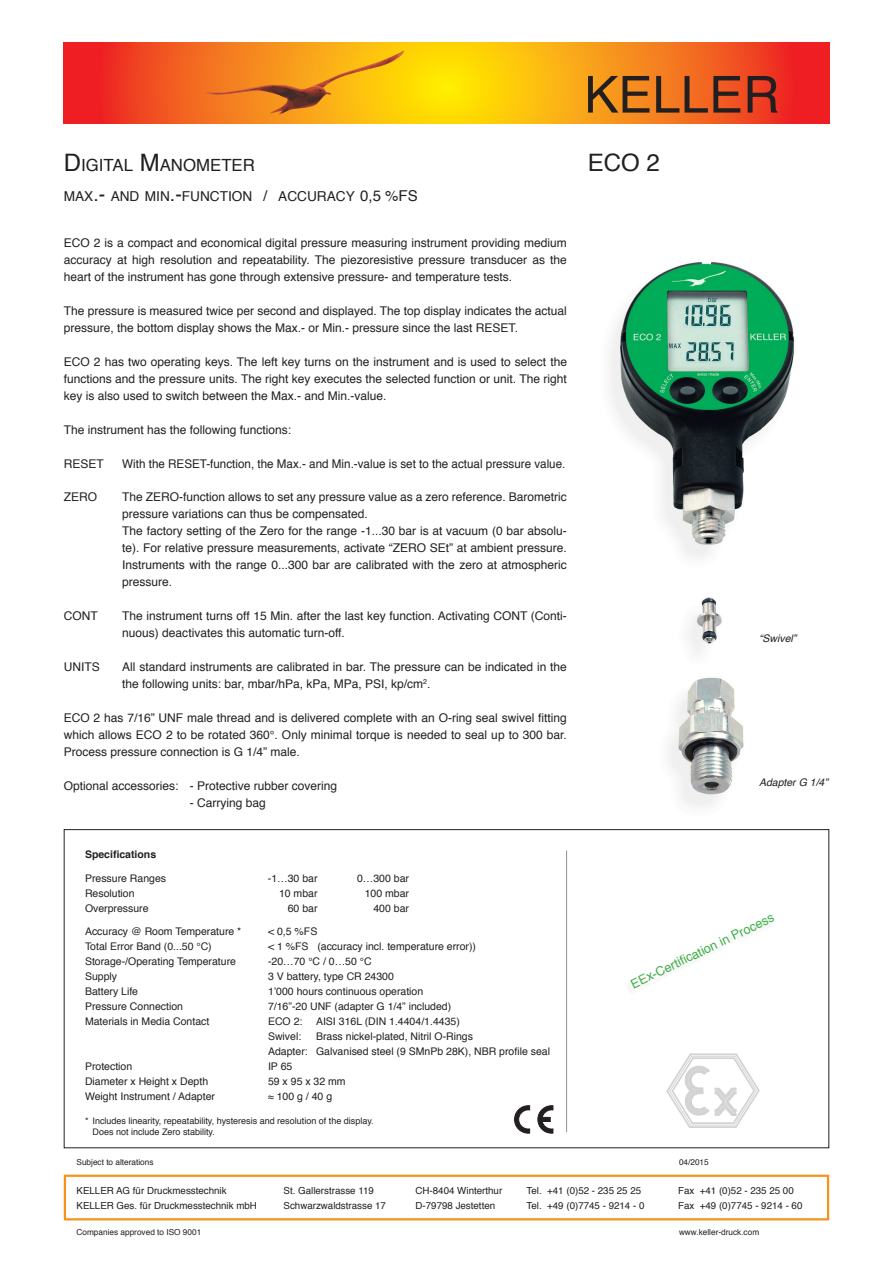
<style>
.page{position:relative;width:893px;height:1263px;background:#fff}
.page>*{position:absolute;margin:0;border:0;box-sizing:border-box;transform-origin:0 0}
.t1{font:24px "Helvetica";color:#231f20}
.t2{font:16.8px "Helvetica";color:#231f20}
.t3{font:13.65px "Helvetica";color:#231f20}
.t4{font:12.75px "Helvetica";color:#40ae49}
.t5{font:12px/17px "Helvetica";color:#231f20;text-align:justify}
.t6{font:10.5px "Helvetica";color:#231f20}
.t7{font:italic 10.5px "Helvetica";color:#231f20}
.t8{font:700 10.5px "Helvetica";color:#231f20}
.t9{font:9.75px "Helvetica";color:#231f20}
.t10{font:9px "Helvetica";color:#231f20}
.t11{font:8.25px "Helvetica";color:#231f20}
.s1{font-size:24px}
.s2{font-size:19.5px}
.s3{font-size:15px}
</style>
<div class="page">
<svg style="left:64px;top:43px;width:765px;height:80px;background:#f57e18"></svg>
<svg style="left:202px;top:51px;width:202px;height:63px;background:#eb961a"></svg>
<svg style="left:588px;top:76px;width:61px;height:37px;background:#a2651e"></svg>
<svg style="left:656px;top:76px;width:23px;height:37px"></svg>
<svg style="left:685px;top:76px;width:55px;height:37px;background:#aa4a20"></svg>
<svg style="left:748px;top:76px;width:29px;height:37px"></svg>
<div style="left:64px;top:1174px;width:765px;height:46px;border:2px solid #f7931d"></div>
<hr style="left:566px;top:850px;width:1px;height:282px;background:#231f20">
<img style="left:610px;top:261px;width:185px;height:546px">
<svg style="left:666px;top:1053px;width:94px;height:75px"></svg>
<svg style="left:514px;top:1106px;width:16px;height:27px"></svg>
<svg style="left:538px;top:1106px;width:15px;height:27px"></svg>
<p class="t2" style="left:64px;top:152px;width:193px"><span class="s1">D</span>IGITAL <span class="s1">M</span>ANOMETER</p>
<p class="t3" style="left:64px;top:186px;width:355px">MAX<span class="s2">.-</span> AND MIN<span class="s2">.-</span>FUNCTION <span class="s3">/</span> ACCURACY <span class="s3">0,5 %FS</span></p>
<p class="t5" style="left:64px;top:235px;width:505px">ECO 2 is a compact and economical digital pressure measuring instrument providing medium accuracy at high resolution and repeatability. The piezoresistive pressure transducer as the heart of the instrument has gone through extensive pressure- and temperature tests.</p>
<p class="t5" style="left:64px;top:303px;width:505px">The pressure is measured twice per second and displayed. The top display indicates the actual pressure, the bottom display shows the Max.- or Min.- pressure since the last RESET.</p>
<p class="t5" style="left:64px;top:353px;width:505px">ECO 2 has two operating keys. The left key turns on the instrument and is used to select the functions and the pressure units. The right key executes the selected function or unit. The right key is also used to switch between the Max.- and Min.-value.</p>
<p class="t5" style="left:64px;top:421px;width:229px">The instrument has the following functions:</p>
<p class="t5" style="left:64px;top:455px;width:42px">RESET</p>
<p class="t5" style="left:122px;top:455px;width:445px">With the RESET-function, the Max.- and Min.-value is set to the actual pressure value.</p>
<p class="t5" style="left:64px;top:489px;width:35px">ZERO</p>
<p class="t5" style="left:122px;top:489px;width:446px">The ZERO-function allows to set any pressure value as a zero reference. Barometric pressure variations can thus be compensated.</p>
<p class="t5" style="left:122px;top:523px;width:446px">The factory setting of the Zero for the range -1...30 bar is at vacuum (0 bar absolu&shy;te). For relative pressure measurements, activate “ZERO SEt” at ambient pressure.<br>Instruments with the range 0...300 bar are calibrated with the zero at atmospheric pressure.</p>
<p class="t5" style="left:64px;top:608px;width:35px">CONT</p>
<p class="t5" style="left:122px;top:608px;width:446px">The instrument turns off 15 Min. after the last key function. Activating CONT (Conti&shy;nuous) deactivates this automatic turn-off.</p>
<p class="t5" style="left:64px;top:659px;width:37px">UNITS</p>
<p class="t5" style="left:122px;top:659px;width:446px">All standard instruments are calibrated in bar. The pressure can be indicated in the the following units: bar, mbar/hPa, kPa, MPa, PSI, kp/cm<sup>2</sup>.</p>
<p class="t5" style="left:64px;top:709px;width:505px">ECO 2 has 7/16” UNF male thread and is delivered complete with an O-ring seal swivel fitting which allows ECO 2 to be rotated 360°. Only minimal torque is needed to seal up to 300 bar.<br>Process pressure connection is G 1/4” male.</p>
<p class="t5" style="left:64px;top:777px;width:275px">Optional accessories: - Protective rubber covering</p>
<p class="t5" style="left:190px;top:794px;width:78px">- Carrying bag</p>
<p class="t8" style="left:85px;top:846px;width:73px">Specifications</p>
<p class="t6" style="left:85px;top:870px;width:83px">Pressure Ranges</p>
<p class="t6" style="left:268px;top:870px;width:51px">-1…30 bar</p>
<p class="t6" style="left:357px;top:870px;width:53px">0…300 bar</p>
<p class="t6" style="left:85px;top:885px;width:51px">Resolution</p>
<p class="t6" style="left:279px;top:885px;width:40px">10 mbar</p>
<p class="t6" style="left:365px;top:885px;width:46px">100 mbar</p>
<p class="t6" style="left:85px;top:900px;width:65px">Overpressure</p>
<p class="t6" style="left:288px;top:900px;width:31px">60 bar</p>
<p class="t6" style="left:373px;top:900px;width:37px">400 bar</p>
<p class="t6" style="left:85px;top:923px;width:158px">Accuracy @ Room Temperature *</p>
<p class="t6" style="left:268px;top:923px;width:51px">&lt; 0,5 %FS</p>
<p class="t6" style="left:85px;top:938px;width:128px">Total Error Band (0...50 °C)</p>
<p class="t6" style="left:268px;top:938px;width:210px">&lt; 1 %FS (accuracy incl. temperature error))</p>
<p class="t6" style="left:85px;top:953px;width:152px">Storage-/Operating Temperature</p>
<p class="t6" style="left:268px;top:953px;width:105px">-20…70 °C / 0…50 °C</p>
<p class="t6" style="left:85px;top:968px;width:34px">Supply</p>
<p class="t6" style="left:268px;top:968px;width:127px">3 V battery, type CR 24300</p>
<p class="t6" style="left:85px;top:983px;width:55px">Battery Life</p>
<p class="t6" style="left:268px;top:983px;width:157px">1’000 hours continuous operation</p>
<p class="t6" style="left:85px;top:998px;width:100px">Pressure Connection</p>
<p class="t6" style="left:268px;top:998px;width:185px">7/16”-20 UNF (adapter G 1/4” included)</p>
<p class="t6" style="left:85px;top:1013px;width:126px">Materials in Media Contact</p>
<p class="t6" style="left:268px;top:1013px;width:36px">ECO 2:</p>
<p class="t6" style="left:316px;top:1013px;width:145px">AISI 316L (DIN 1.4404/1.4435)</p>
<p class="t6" style="left:268px;top:1028px;width:35px">Swivel:</p>
<p class="t6" style="left:316px;top:1028px;width:158px">Brass nickel-plated, Nitril O-Rings</p>
<p class="t6" style="left:268px;top:1043px;width:283px">Adapter: Galvanised steel (9 SMnPb 28K), NBR profile seal</p>
<p class="t6" style="left:85px;top:1058px;width:49px">Protection</p>
<p class="t6" style="left:268px;top:1058px;width:26px">IP 65</p>
<p class="t6" style="left:85px;top:1073px;width:125px">Diameter x Height x Depth</p>
<p class="t6" style="left:268px;top:1073px;width:79px">59 x 95 x 32 mm</p>
<p class="t6" style="left:85px;top:1088px;width:131px">Weight Instrument / Adapter</p>
<p class="t6" style="left:268px;top:1088px;width:66px">≈ 100 g / 40 g</p>
<p class="t10" style="left:85px;top:1114px;width:290px">* Includes linearity, repeatability, hysteresis and resolution of the display.</p>
<p class="t10" style="left:93px;top:1125px;width:124px">Does not include Zero stability.</p>
<p class="t1" style="left:588px;top:144px;width:18px">ECO</p>
<p class="t1" style="left:646px;top:144px;width:15px">2</p>
<p class="t7" style="left:759px;top:629px;width:39px">“Swivel”</p>
<p class="t7" style="left:759px;top:774px;width:70px">Adapter G 1/4”</p>
<p class="t4" style="left:627px;top:976px;width:159px;rotate:-26deg">EEx-Certifi cation in Process</p>
<p class="t11" style="left:77px;top:1156px;width:79px">Subject to alterations</p>
<p class="t11" style="left:679px;top:1156px;width:31px">04/2015</p>
<p class="t9" style="left:77px;top:1183px;width:152px">KELLER AG für Druckmesstechnik</p>
<p class="t9" style="left:284px;top:1183px;width:92px">St. Gallerstrasse 119</p>
<p class="t9" style="left:416px;top:1183px;width:88px">CH-8404 Winterthur</p>
<p class="t9" style="left:527px;top:1183px;width:116px">Tel. +41 (0)52 - 235 25 25</p>
<p class="t9" style="left:678px;top:1183px;width:117px">Fax +41 (0)52 - 235 25 00</p>
<p class="t9" style="left:77px;top:1198px;width:182px">KELLER Ges. für Druckmesstechnik mbH</p>
<p class="t9" style="left:284px;top:1198px;width:104px">Schwarzwaldstrasse 17</p>
<p class="t9" style="left:416px;top:1198px;width:81px">D-79798 Jestetten</p>
<p class="t9" style="left:527px;top:1198px;width:119px">Tel. +49 (0)7745 - 9214 - 0</p>
<p class="t9" style="left:678px;top:1198px;width:126px">Fax +49 (0)7745 - 9214 - 60</p>
<p class="t11" style="left:77px;top:1226px;width:126px">Companies approved to ISO 9001</p>
<p class="t11" style="left:679px;top:1226px;width:82px">www.keller-druck.com</p>
</div>
